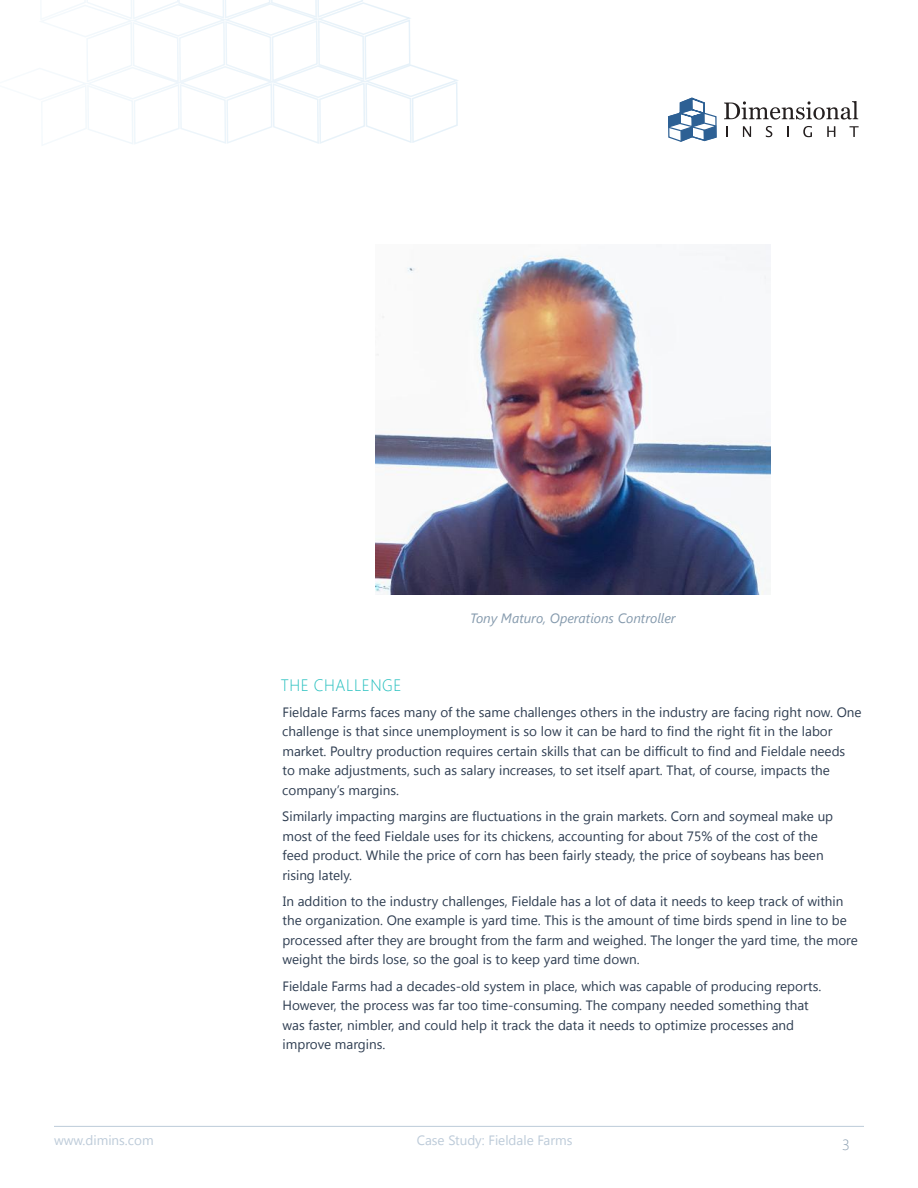
<style>
.page{position:relative;width:918px;height:1188px;background:#fff}
.page>*{position:absolute;margin:0;border:0;box-sizing:border-box;transform-origin:0 0}
.t1{font:300 16.5px "Segoe UI";letter-spacing:.035em;color:#24bfbe}
.t2{font:300 15px "Segoe UI";color:#859aad}
.t3{font:13.5px/19.5px "Segoe UI";color:#2e3d51}
.t4{font:13.5px "Segoe UI";color:#bdcbd9}
.t5{font:italic 13.5px "Segoe UI";color:#859aad}
</style>
<div class="page">
<img style="left:375px;top:244px;width:396px;height:351px">
<svg style="left:668px;top:98px;width:49px;height:44px"></svg>
<svg style="left:724px;top:101px;width:134px;height:19px"></svg>
<svg style="left:726px;top:126px;width:2px;height:11px"></svg>
<svg style="left:743px;top:126px;width:8px;height:11px"></svg>
<svg style="left:766px;top:126px;width:6px;height:11px"></svg>
<svg style="left:787px;top:126px;width:2px;height:11px"></svg>
<svg style="left:803px;top:126px;width:9px;height:11px"></svg>
<svg style="left:827px;top:126px;width:8px;height:11px"></svg>
<svg style="left:850px;top:126px;width:9px;height:11px"></svg>
<svg style="left:39px;top:0;width:419px;height:146px"></svg>
<hr style="left:54px;top:1126px;width:810px;height:1px;background:#bdcbd9">
<p class="t5" style="left:470px;top:609px;width:207px">Tony Maturo, Operations Controller</p>
<p class="t1" style="left:281px;top:669px;width:122px">THE CHALLENGE</p>
<p class="t3" style="left:282px;top:702px;width:581px">Fieldale Farms faces many of the same challenges others in the industry are facing right now. One challenge is that since unemployment is so low it can be hard to find the right fit in the labor market. Poultry production requires certain skills that can be difficult to find and Fieldale needs<br>to make adjustments, such as salary increases, to set itself apart. That, of course, impacts the company’s margins.</p>
<p class="t3" style="left:282px;top:806px;width:552px">Similarly impacting margins are fluctuations in the grain markets. Corn and soymeal make up most of the feed Fieldale uses for its chickens, accounting for about 75% of the cost of the feed product. While the price of corn has been fairly steady, the price of soybeans has been rising lately.</p>
<p class="t3" style="left:282px;top:891px;width:577px">In addition to the industry challenges, Fieldale has a lot of data it needs to keep track of within the organization. One example is yard time. This is the amount of time birds spend in line to be processed after they are brought from the farm and weighed. The longer the yard time, the more weight the birds lose, so the goal is to keep yard time down.</p>
<p class="t3" style="left:282px;top:975px;width:541px">Fieldale Farms had a decades-old system in place, which was capable of producing reports.<br>However, the process was far too time-consuming. The company needed something that was faster, nimbler, and could help it track the data it needs to optimize processes and improve margins.</p>
<p class="t4" style="left:54px;top:1131px;width:101px">www.dimins.com</p>
<p class="t4" style="left:417px;top:1131px;width:157px">Case Study: Fieldale Farms</p>
<p class="t2" style="left:842px;top:1131px;width:9px">3</p>
</div>
